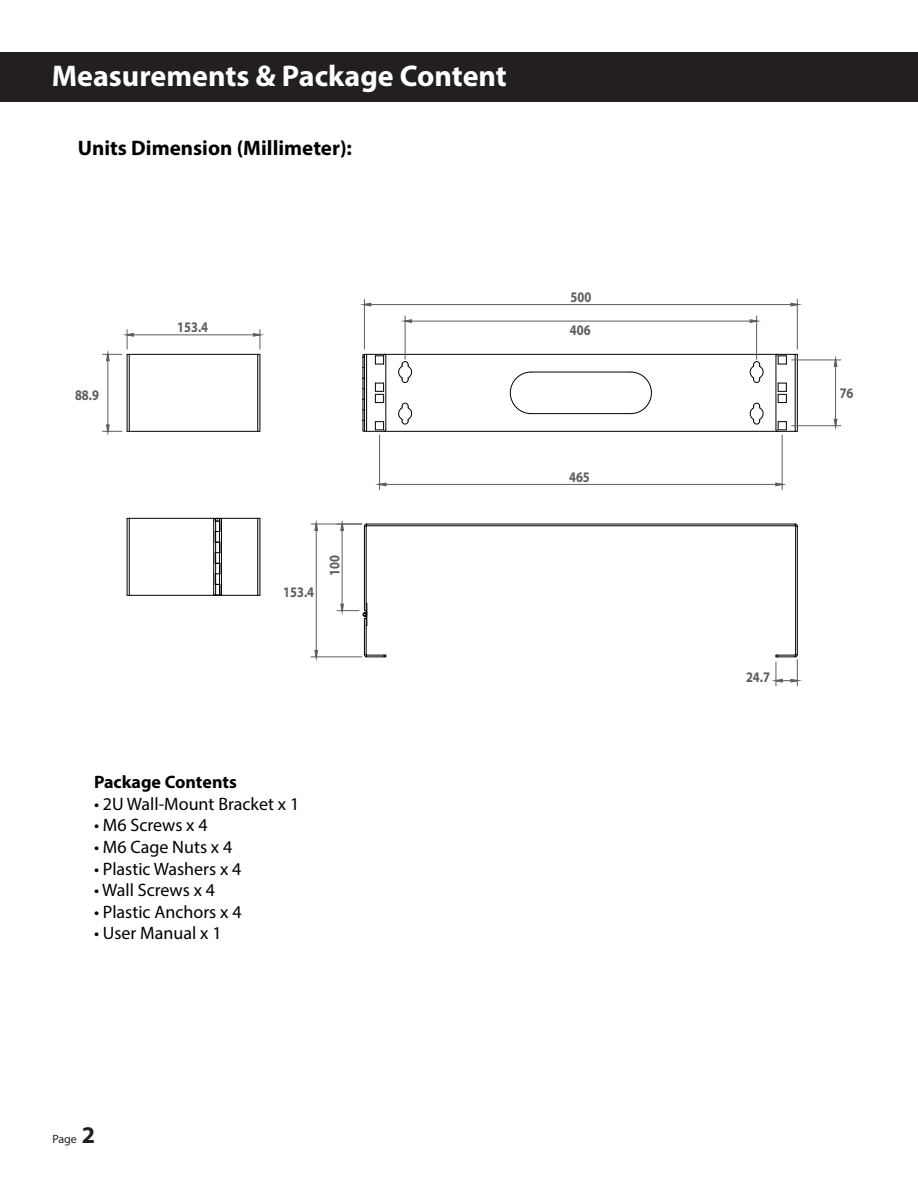
<style>
.page{position:relative;width:918px;height:1188px;background:#fff}
.page>*{position:absolute;margin:0;border:0;box-sizing:border-box;transform-origin:0 0}
.t1{font:700 30px "Myriad Pro";color:#fff}
.t2{font:700 21px "Myriad Pro";color:#000}
.t3{font:18px "Myriad Pro";color:#000}
.t4{font:700 18px "Myriad Pro";color:#000}
.t5{font:700 14.7px "Myriad Pro";color:#5e5e5e;scale:.85 1}
.t6{font:12px "Myriad Pro";color:#231f20}
.s1{font-weight:700;font-size:24px}
</style>
<div class="page">
<div style="left:0;top:52px;width:918px;height:50px;background:#231f20"></div>
<hr style="left:386px;top:356px;width:1px;height:74px;background:#000">
<svg style="left:363px;top:354px;width:23px;height:78px"></svg>
<hr style="left:795px;top:354px;width:1px;height:77px;background:#000">
<hr style="left:776px;top:356px;width:1px;height:74px;background:#000">
<svg style="left:778px;top:383px;width:9px;height:20px"></svg>
<hr style="left:797px;top:354px;width:1px;height:77px;background:#000">
<svg style="left:775px;top:421px;width:22px;height:11px"></svg>
<svg style="left:775px;top:354px;width:22px;height:11px"></svg>
<hr style="left:384px;top:354px;width:394px;height:1px;background:#000">
<hr style="left:384px;top:431px;width:394px;height:1px;background:#000">
<svg style="left:398px;top:403px;width:15px;height:22px"></svg>
<svg style="left:749px;top:403px;width:15px;height:22px"></svg>
<svg style="left:749px;top:361px;width:15px;height:22px"></svg>
<svg style="left:630px;top:371px;width:22px;height:43px"></svg>
<hr style="left:531px;top:372px;width:100px;height:1px;background:#000">
<svg style="left:510px;top:371px;width:22px;height:43px"></svg>
<hr style="left:531px;top:413px;width:100px;height:1px;background:#000">
<svg style="left:398px;top:361px;width:15px;height:22px"></svg>
<hr style="left:366px;top:618px;width:1px;height:37px;background:#000">
<hr style="left:364px;top:618px;width:1px;height:37px;background:#000">
<svg style="left:364px;top:654px;width:23px;height:4px"></svg>
<hr style="left:367px;top:525px;width:428px;height:1px;background:#000">
<hr style="left:367px;top:524px;width:428px;height:1px;background:#000">
<hr style="left:797px;top:526px;width:1px;height:129px;background:#000">
<hr style="left:795px;top:526px;width:1px;height:129px;background:#000">
<hr style="left:366px;top:526px;width:1px;height:85px;background:#000">
<hr style="left:364px;top:526px;width:1px;height:85px;background:#000">
<hr style="left:257px;top:354px;width:1px;height:77px;background:#000">
<hr style="left:260px;top:354px;width:1px;height:77px;background:#000">
<hr style="left:129px;top:354px;width:1px;height:77px;background:#000">
<hr style="left:129px;top:354px;width:129px;height:1px;background:#000">
<hr style="left:129px;top:431px;width:129px;height:1px;background:#000">
<hr style="left:127px;top:354px;width:1px;height:77px;background:#000">
<hr style="left:257px;top:518px;width:1px;height:77px;background:#000">
<hr style="left:221px;top:518px;width:1px;height:77px;background:#000">
<hr style="left:221px;top:518px;width:37px;height:1px;background:#000">
<hr style="left:221px;top:595px;width:37px;height:1px;background:#000">
<hr style="left:260px;top:518px;width:1px;height:77px;background:#000">
<hr style="left:129px;top:518px;width:1px;height:77px;background:#000">
<hr style="left:129px;top:518px;width:85px;height:1px;background:#000">
<hr style="left:213px;top:518px;width:1px;height:77px;background:#000">
<hr style="left:129px;top:595px;width:85px;height:1px;background:#000">
<hr style="left:127px;top:518px;width:1px;height:77px;background:#000">
<svg style="left:214px;top:518px;width:7px;height:78px"></svg>
<hr style="left:405px;top:316px;width:1px;height:43px;background:#5e5e5e">
<hr style="left:756px;top:316px;width:1px;height:43px;background:#5e5e5e">
<hr style="left:411px;top:321px;width:339px;height:1px;background:#5e5e5e">
<svg style="left:401px;top:318px;width:12px;height:6px"></svg>
<svg style="left:749px;top:318px;width:12px;height:6px"></svg>
<hr style="left:364px;top:299px;width:1px;height:50px;background:#5e5e5e">
<hr style="left:797px;top:299px;width:1px;height:50px;background:#5e5e5e">
<hr style="left:371px;top:304px;width:420px;height:1px;background:#5e5e5e">
<svg style="left:360px;top:302px;width:12px;height:5px"></svg>
<svg style="left:789px;top:302px;width:13px;height:5px"></svg>
<hr style="left:792px;top:360px;width:49px;height:1px;background:#5e5e5e">
<hr style="left:792px;top:425px;width:49px;height:1px;background:#5e5e5e">
<hr style="left:835px;top:366px;width:1px;height:54px;background:#5e5e5e">
<svg style="left:833px;top:355px;width:5px;height:13px"></svg>
<svg style="left:833px;top:418px;width:5px;height:12px"></svg>
<hr style="left:379px;top:435px;width:1px;height:55px;background:#5e5e5e">
<hr style="left:782px;top:435px;width:1px;height:55px;background:#5e5e5e">
<hr style="left:386px;top:484px;width:390px;height:1px;background:#5e5e5e">
<svg style="left:375px;top:482px;width:13px;height:5px"></svg>
<svg style="left:774px;top:482px;width:13px;height:5px"></svg>
<hr style="left:342px;top:530px;width:1px;height:74px;background:#5e5e5e">
<svg style="left:337px;top:520px;width:30px;height:12px"></svg>
<svg style="left:337px;top:603px;width:31px;height:23px"></svg>
<hr style="left:311px;top:524px;width:51px;height:1px;background:#5e5e5e">
<hr style="left:311px;top:657px;width:51px;height:1px;background:#5e5e5e">
<hr style="left:316px;top:530px;width:1px;height:121px;background:#5e5e5e">
<svg style="left:313px;top:520px;width:6px;height:12px"></svg>
<svg style="left:313px;top:649px;width:6px;height:12px"></svg>
<svg style="left:771px;top:654px;width:31px;height:32px"></svg>
<hr style="left:133px;top:335px;width:121px;height:1px;background:#5e5e5e">
<svg style="left:252px;top:330px;width:12px;height:25px"></svg>
<hr style="left:108px;top:361px;width:1px;height:64px;background:#5e5e5e">
<svg style="left:103px;top:330px;width:32px;height:32px"></svg>
<svg style="left:103px;top:423px;width:26px;height:13px"></svg>
<h1 class="t1" style="left:52px;top:57px;width:267px">Storage and Service</h1>
<h1 class="t1" style="left:52px;top:57px;width:457px">Measurements &amp; Package Content</h1>
<p class="t2" style="left:78px;top:134px;width:276px">Units Dimension (Millimeter):</p>
<p class="t5" style="left:75px;top:385px;width:30px">88.9</p>
<p class="t5" style="left:177px;top:318px;width:38px">153.4</p>
<p class="t5" style="left:283px;top:582px;width:38px">153.4</p>
<p class="t5" style="left:325px;top:576px;width:26px;rotate:-90deg">100</p>
<p class="t5" style="left:571px;top:287px;width:26px">500</p>
<p class="t5" style="left:570px;top:320px;width:26px">406</p>
<p class="t5" style="left:569px;top:467px;width:26px">465</p>
<p class="t4" style="left:94px;top:770px;width:144px">Package Contents</p>
<p class="t3" style="left:94px;top:793px;width:207px">• 2U Wall-Mount Bracket x 1</p>
<p class="t3" style="left:94px;top:814px;width:115px">• M6 Screws x 4</p>
<p class="t3" style="left:94px;top:836px;width:140px">• M6 Cage Nuts x 4</p>
<p class="t3" style="left:94px;top:857px;width:149px">• Plastic Washers x 4</p>
<p class="t3" style="left:94px;top:879px;width:123px">• Wall Screws x 4</p>
<p class="t3" style="left:94px;top:901px;width:149px">• Plastic Anchors x 4</p>
<p class="t3" style="left:94px;top:922px;width:129px">• User Manual x 1</p>
<p class="t6" style="left:52px;top:1131px;width:44px">Page <span class="s1">2</span></p>
<p class="t5" style="left:840px;top:383px;width:18px">76</p>
<p class="t5" style="left:746px;top:667px;width:30px">24.7</p>
</div>
